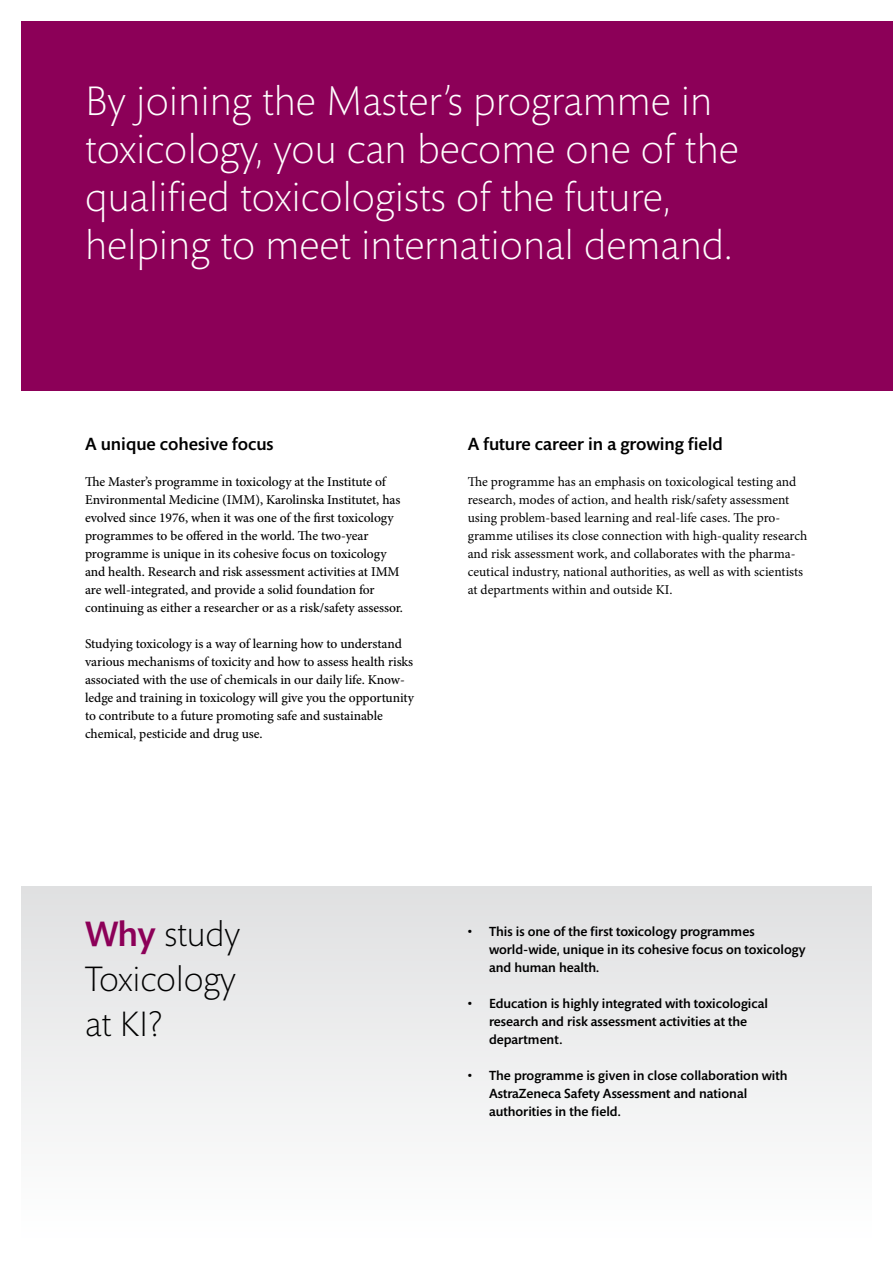
<style>
.page{position:relative;width:893px;height:1263px;background:#fff}
.page>*{position:absolute;margin:0;border:0;box-sizing:border-box;transform-origin:0 0}
.t1{font:300 42px/48px "Mundo Sans Std";color:#fff}
.t2{font:300 36px/45px "Mundo Sans Std";letter-spacing:-.005em;color:#000;text-align:justify}
.t3{font:500 18px "Mundo Sans Std";color:#000}
.t4{font:500 13.5px/18px "Minion Pro";letter-spacing:-.01em;color:#000}
.t5{font:13.5px/18px "Minion Pro";color:#000}
.t6{font:500 13.5px/18px "Mundo Sans Std";color:#000}
.s1{font-weight:500;color:#8c0058}
</style>
<div class="page">
<div style="left:21px;top:21px;width:872px;height:370px;background:#8c0058"></div>
<div style="left:21px;top:886px;width:851px;height:356px;background:linear-gradient(to bottom,#dfe0e1,#fff)"></div>
<h1 class="t1" style="left:85px;top:78px;width:655px">By joining the Master’s programme in toxicology, you can become one of the qualified toxicologists of the future, helping to meet international demand.</h1>
<h3 class="t3" style="left:85px;top:434px;width:190px">A unique cohesive focus</h3>
<p class="t4" style="left:85px;top:473px;width:320px">The Master’s programme in toxicology at the Institute of Environmental Medicine (IMM), Karolinska Institutet, has evolved since 1976, when it was one of the first toxicology programmes to be offered in the world. The two-year programme is unique in its cohesive focus on toxicology and health. Research and risk assessment activities at IMM are well-integrated, and provide a solid foundation for continuing as either a researcher or as a risk/safety assessor.</p>
<p class="t4" style="left:85px;top:635px;width:330px">Studying toxicology is a way of learning how to understand various mechanisms of toxicity and how to assess health risks associated with the use of chemicals in our daily life. Know&shy;ledge and training in toxicology will give you the opportunity to contribute to a future promoting safe and sustainable chemical, pesticide and drug use.</p>
<h3 class="t3" style="left:468px;top:434px;width:257px">A future career in a growing field</h3>
<p class="t5" style="left:468px;top:473px;width:341px">The programme has an emphasis on toxicological testing and research, modes of action, and health risk/safety assessment using problem-based learning and real-life cases. The pro&shy;gramme utilises its close connection with high-quality research and risk assessment work, and collaborates with the pharma&shy;ceutical industry, national authorities, as well as with scientists at departments within and outside KI.</p>
<h2 class="t2" style="left:85px;top:912px;width:157px"><span class="s1">Why</span> study Toxicology at KI?</h2>
<p class="t6" style="left:489px;top:923px;width:318px;text-indent:-21px">• This is one of the first toxicology programmes world-wide, unique in its cohesive focus on toxicology and human health.</p>
<p class="t6" style="left:489px;top:995px;width:280px;text-indent:-21px">• Education is highly integrated with toxicological research and risk assessment activities at the department.</p>
<p class="t6" style="left:489px;top:1067px;width:300px;text-indent:-21px">• The programme is given in close collaboration with<br>AstraZeneca Safety Assessment and national authorities in the field.</p>
</div>
